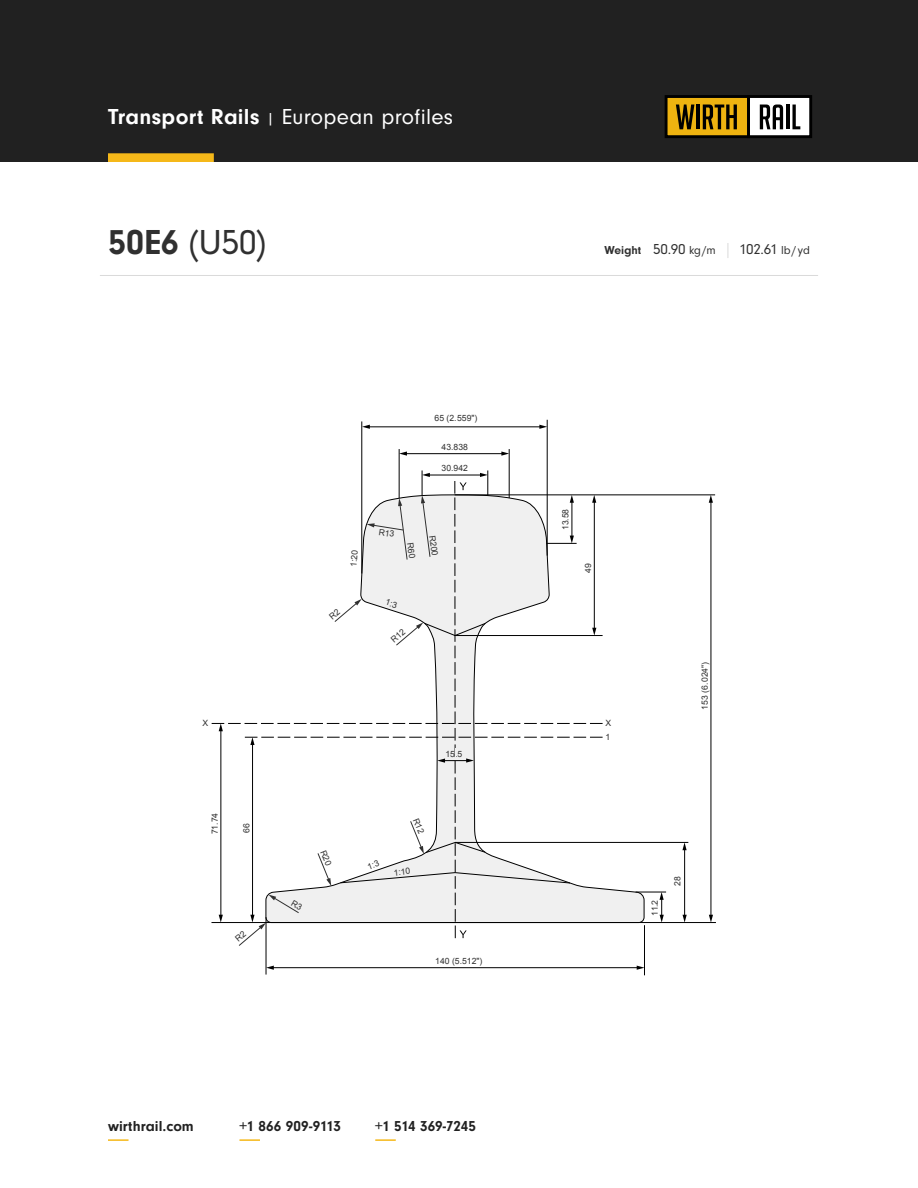
<style>
.page{position:relative;width:918px;height:1188px;background:#fff}
.page>*{position:absolute;margin:0;border:0;box-sizing:border-box;transform-origin:0 0}
.t1{font:36px "Neuzeit Gro";color:#303030}
.t2{font:22.5px "Neuzeit Gro";letter-spacing:.01em;color:#fff}
.t3{font:700 15px "Neuzeit Gro";letter-spacing:.005em;color:#212121}
.t4{font:15px "Neuzeit Gro";color:#303030}
.t5{font:700 12px "Neuzeit Gro";color:#303030}
.t6{font:8.7px "Arial";color:#303030}
.s1{font-weight:700}
.s2{font-size:15px}
.s3{font-weight:400;font-size:15px}
.s4{font-weight:400}
.s5{font-size:12px}
</style>
<div class="page">
<div style="left:0;top:0;width:918px;height:163px;background:#212121"></div>
<div style="left:108px;top:153px;width:106px;height:12px;background:#f5b819"></div>
<div style="left:0;top:163px;width:918px;height:15px;background:#fff"></div>
<hr style="left:108px;top:1139px;width:21px;height:2px;background:#f5b819">
<hr style="left:239px;top:1139px;width:21px;height:2px;background:#f5b819">
<hr style="left:375px;top:1139px;width:21px;height:2px;background:#f5b819">
<div style="left:666px;top:97px;width:83px;height:40px;background:#eeb310"></div>
<div style="left:665px;top:95px;width:85px;height:43px;border:3px solid #000"></div>
<div style="left:749px;top:97px;width:62px;height:40px;background:#fff"></div>
<div style="left:747px;top:95px;width:65px;height:43px;border:3px solid #000"></div>
<svg style="left:676px;top:105px;width:18px;height:24px"></svg>
<hr style="left:696px;top:105px;width:4px;height:24px;background:#000">
<svg style="left:703px;top:105px;width:34px;height:24px"></svg>
<svg style="left:760px;top:105px;width:23px;height:24px"></svg>
<hr style="left:786px;top:105px;width:3px;height:24px;background:#000">
<svg style="left:792px;top:105px;width:8px;height:24px"></svg>
<svg style="left:603px;top:494px;width:42px;height:428px"></svg>
<hr style="left:636px;top:892px;width:30px;height:1px;background:#000">
<hr style="left:455px;top:842px;width:233px;height:1px;background:#000">
<hr style="left:361px;top:421px;width:1px;height:152px;background:#000">
<hr style="left:547px;top:420px;width:1px;height:136px;background:#000">
<hr style="left:266px;top:917px;width:1px;height:58px;background:#000">
<hr style="left:644px;top:925px;width:1px;height:50px;background:#000">
<hr style="left:509px;top:449px;width:1px;height:49px;background:#000">
<hr style="left:399px;top:449px;width:1px;height:49px;background:#000">
<hr style="left:272px;top:967px;width:366px;height:1px;background:#000">
<svg style="left:637px;top:966px;width:7px;height:4px"></svg>
<svg style="left:266px;top:966px;width:8px;height:4px"></svg>
<hr style="left:211px;top:922px;width:505px;height:1px;background:#000">
<hr style="left:368px;top:427px;width:173px;height:1px;background:#000">
<svg style="left:362px;top:425px;width:8px;height:4px"></svg>
<svg style="left:539px;top:425px;width:8px;height:4px"></svg>
<hr style="left:406px;top:453px;width:97px;height:1px;background:#000">
<svg style="left:399px;top:451px;width:8px;height:5px"></svg>
<svg style="left:501px;top:451px;width:8px;height:5px"></svg>
<hr style="left:455px;top:495px;width:260px;height:1px;background:#000">
<svg style="left:660px;top:892px;width:4px;height:30px"></svg>
<hr style="left:711px;top:501px;width:1px;height:415px;background:#000">
<svg style="left:709px;top:915px;width:4px;height:7px"></svg>
<svg style="left:709px;top:495px;width:4px;height:8px"></svg>
<hr style="left:684px;top:849px;width:1px;height:67px;background:#000">
<svg style="left:683px;top:915px;width:4px;height:7px"></svg>
<svg style="left:682px;top:842px;width:5px;height:8px"></svg>
<hr style="left:100px;top:275px;width:718px;height:1px;background:#dadada">
<svg style="left:728px;top:243px;width:1px;height:15px"></svg>
<svg style="left:212px;top:470px;width:391px;height:476px"></svg>
<h2 class="t2" style="left:108px;top:105px;width:347px"><span class="s1">Transport Rails</span> <span class="s2">|</span> European profiles</h2>
<h1 class="t1" style="left:108px;top:222px;width:160px"><span class="s1">50E6</span> (U50)</h1>
<p class="t6" style="left:348px;top:566px;width:18px;rotate:-86deg">1:20</p>
<p class="t6" style="left:435px;top:413px;width:44px">65 (2.559")</p>
<p class="t6" style="left:442px;top:441px;width:28px">43.838</p>
<p class="t6" style="left:442px;top:463px;width:28px">30.942</p>
<p class="t6" style="left:438px;top:535px;width:22px;rotate:82deg">R200</p>
<h3 class="t5" style="left:604px;top:243px;width:113px">Weight <span class="s3">50.90</span> <span class="s4">kg/m</span></h3>
<h3 class="t4" style="left:739px;top:241px;width:72px">102.61 <span class="s5">lb/yd</span></h3>
<p class="t6" style="left:560px;top:530px;width:23px;rotate:-90deg">13.58</p>
<p class="t6" style="left:582px;top:573px;width:11px;rotate:-90deg">49</p>
<p class="t6" style="left:699px;top:710px;width:49px;rotate:-90deg">153 (6.024")</p>
<p class="t6" style="left:202px;top:718px;width:7px">X</p>
<p class="t6" style="left:606px;top:718px;width:7px">X</p>
<p class="t6" style="left:445px;top:749px;width:18px">15.5</p>
<p class="t6" style="left:606px;top:731px;width:6px">1</p>
<p class="t6" style="left:209px;top:834px;width:23px;rotate:-90deg">71.74</p>
<p class="t6" style="left:241px;top:833px;width:11px;rotate:-90deg">66</p>
<p class="t6" style="left:393px;top:867px;width:18px;rotate:-7deg">1:10</p>
<p class="t6" style="left:435px;top:956px;width:49px">140 (5.512")</p>
<h3 class="t3" style="left:108px;top:1117px;width:87px">wirthrail.com</h3>
<h3 class="t3" style="left:239px;top:1117px;width:103px">+1 866 909-9113</h3>
<h3 class="t3" style="left:375px;top:1117px;width:102px">+1 514 369-7245</h3>
<p class="t6" style="left:649px;top:916px;width:18px;rotate:-90deg">11.2</p>
<p class="t6" style="left:672px;top:886px;width:11px;rotate:-90deg">28</p>
</div>
